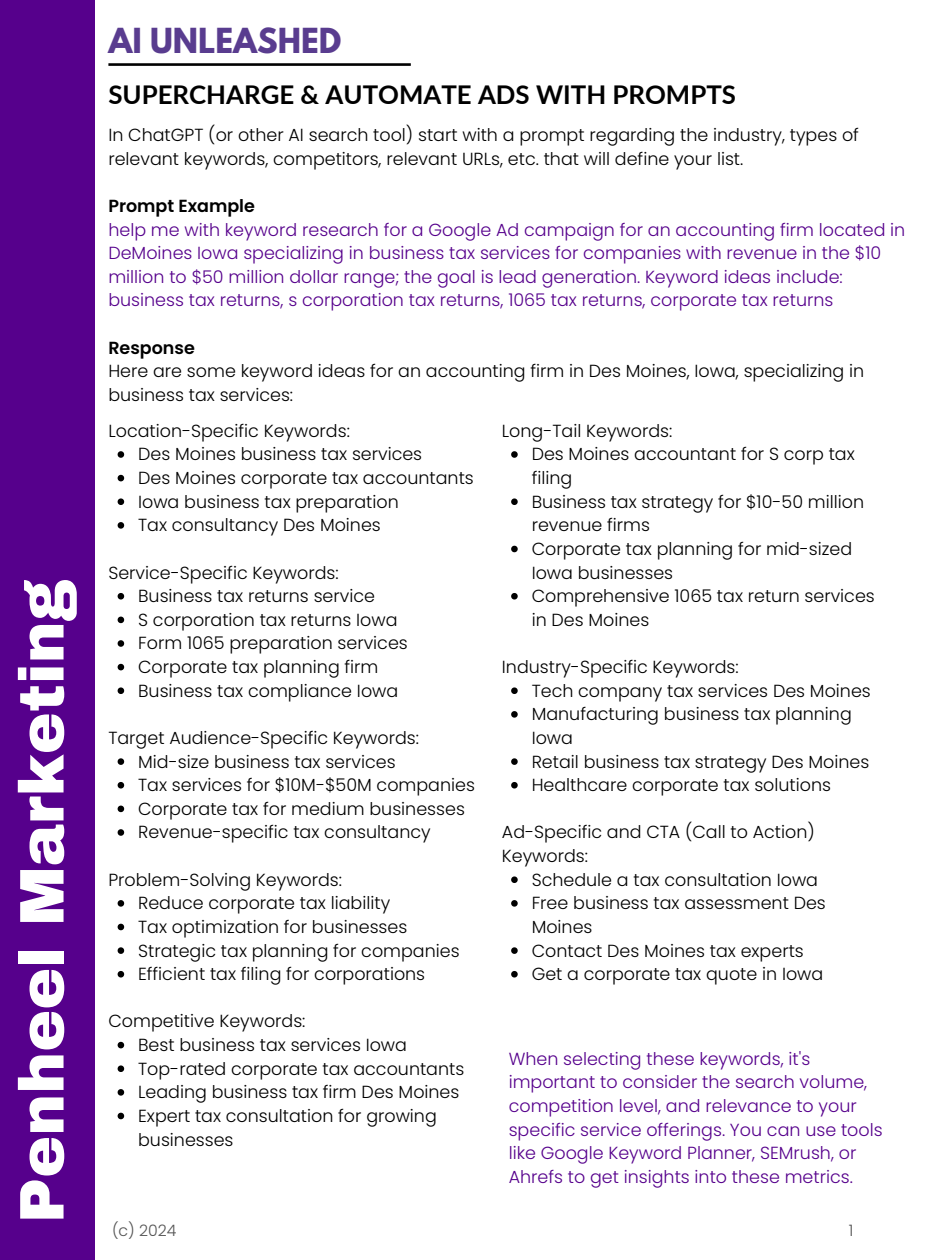
<style>
.page{position:relative;width:945px;height:1260px;background:#fff}
.page>*{position:absolute;margin:0;border:0;box-sizing:border-box;transform-origin:0 0}
.t1{font:900 63px "Archivo";color:#fff}
.t2{font:700 30.62px "League Spartan";color:#593c8f}
.t3{font:700 25.9px "Lato";color:#000}
.t4{font:300 17.5px/23.6px "Poppins";color:#000}
.t5{font:300 17.5px/23.6px "Poppins";color:#56008c}
.t6{font:600 17.5px "Poppins";color:#000}
.t7{font:300 15.75px "Poppins";color:#545454}
</style>
<div class="page">
<div style="left:0;top:0;width:94px;height:1260px;background:#56008c"></div>
<hr style="left:108px;top:63px;width:303px;height:3px;background:#000">
<svg style="left:118px;top:451px;width:6px;height:7px"></svg>
<svg style="left:118px;top:475px;width:6px;height:6px"></svg>
<svg style="left:118px;top:498px;width:6px;height:7px"></svg>
<svg style="left:118px;top:522px;width:6px;height:7px"></svg>
<svg style="left:118px;top:593px;width:6px;height:7px"></svg>
<svg style="left:118px;top:617px;width:6px;height:6px"></svg>
<svg style="left:118px;top:640px;width:6px;height:7px"></svg>
<svg style="left:118px;top:664px;width:6px;height:6px"></svg>
<svg style="left:118px;top:687px;width:6px;height:7px"></svg>
<svg style="left:118px;top:758px;width:6px;height:7px"></svg>
<svg style="left:118px;top:782px;width:6px;height:7px"></svg>
<svg style="left:118px;top:806px;width:6px;height:6px"></svg>
<svg style="left:118px;top:829px;width:6px;height:7px"></svg>
<svg style="left:118px;top:900px;width:6px;height:7px"></svg>
<svg style="left:118px;top:924px;width:6px;height:6px"></svg>
<svg style="left:118px;top:947px;width:6px;height:7px"></svg>
<svg style="left:118px;top:971px;width:6px;height:7px"></svg>
<svg style="left:118px;top:1042px;width:6px;height:6px"></svg>
<svg style="left:118px;top:1065px;width:6px;height:7px"></svg>
<svg style="left:118px;top:1089px;width:6px;height:7px"></svg>
<svg style="left:118px;top:1113px;width:6px;height:6px"></svg>
<svg style="left:511px;top:451px;width:7px;height:7px"></svg>
<svg style="left:511px;top:498px;width:7px;height:7px"></svg>
<svg style="left:511px;top:546px;width:7px;height:6px"></svg>
<svg style="left:511px;top:593px;width:7px;height:7px"></svg>
<svg style="left:511px;top:687px;width:7px;height:7px"></svg>
<svg style="left:511px;top:711px;width:7px;height:7px"></svg>
<svg style="left:511px;top:758px;width:7px;height:7px"></svg>
<svg style="left:511px;top:782px;width:7px;height:7px"></svg>
<svg style="left:511px;top:876px;width:7px;height:7px"></svg>
<svg style="left:511px;top:900px;width:7px;height:7px"></svg>
<svg style="left:511px;top:947px;width:7px;height:7px"></svg>
<svg style="left:511px;top:971px;width:7px;height:7px"></svg>
<p class="t1" style="left:8px;top:1223px;width:646px;rotate:-90deg">Penheel Marketing</p>
<h1 class="t2" style="left:108px;top:25px;width:234px">AI UNLEASHED</h1>
<h2 class="t3" style="left:108px;top:79px;width:629px">SUPERCHARGE &amp; AUTOMATE ADS WITH PROMPTS</h2>
<h3 class="t4" style="left:108px;top:123px;width:752px">In ChatGPT (or other AI search tool) start with a prompt regarding the industry, types of relevant keywords, competitors, relevant URLs, etc. that will define your list.</h3>
<p class="t6" style="left:108px;top:194px;width:148px">Prompt Example</p>
<p class="t5" style="left:108px;top:218px;width:798px">help me with keyword research for a Google Ad campaign for an accounting firm located in DeMoines Iowa specializing in business tax services for companies with revenue in the $10 million to $50 million dollar range; the goal is lead generation. Keyword ideas include: business tax returns, s corporation tax returns, 1065 tax returns, corporate tax returns</p>
<p class="t6" style="left:108px;top:335px;width:88px">Response</p>
<p class="t4" style="left:108px;top:359px;width:757px">Here are some keyword ideas for an accounting firm in Des Moines, Iowa, specializing in business tax services:</p>
<p class="t4" style="left:108px;top:419px;width:243px">Location-Specific Keywords:</p>
<p class="t4" style="left:138px;top:442px;width:286px">Des Moines business tax services</p>
<p class="t4" style="left:138px;top:466px;width:337px">Des Moines corporate tax accountants</p>
<p class="t4" style="left:138px;top:490px;width:262px">Iowa business tax preparation</p>
<p class="t4" style="left:138px;top:513px;width:244px">Tax consultancy Des Moines</p>
<p class="t4" style="left:108px;top:561px;width:232px">Service-Specific Keywords:</p>
<p class="t4" style="left:138px;top:584px;width:238px">Business tax returns service</p>
<p class="t4" style="left:138px;top:608px;width:261px">S corporation tax returns Iowa</p>
<p class="t4" style="left:138px;top:631px;width:271px">Form 1065 preparation services</p>
<p class="t4" style="left:138px;top:655px;width:242px">Corporate tax planning firm</p>
<p class="t4" style="left:138px;top:679px;width:262px">Business tax compliance Iowa</p>
<p class="t4" style="left:108px;top:726px;width:312px">Target Audience-Specific Keywords:</p>
<p class="t4" style="left:138px;top:750px;width:259px">Mid-size business tax services</p>
<p class="t4" style="left:138px;top:773px;width:338px">Tax services for $10M-$50M companies</p>
<p class="t4" style="left:138px;top:797px;width:328px">Corporate tax for medium businesses</p>
<p class="t4" style="left:138px;top:820px;width:294px">Revenue-specific tax consultancy</p>
<p class="t4" style="left:108px;top:868px;width:235px">Problem-Solving Keywords:</p>
<p class="t4" style="left:138px;top:891px;width:254px">Reduce corporate tax liability</p>
<p class="t4" style="left:138px;top:915px;width:271px">Tax optimization for businesses</p>
<p class="t4" style="left:138px;top:939px;width:323px">Strategic tax planning for companies</p>
<p class="t4" style="left:138px;top:962px;width:289px">Efficient tax filing for corporations</p>
<p class="t4" style="left:108px;top:1009px;width:199px">Competitive Keywords:</p>
<p class="t4" style="left:138px;top:1033px;width:270px">Best business tax services Iowa</p>
<p class="t4" style="left:138px;top:1057px;width:328px">Top-rated corporate tax accountants</p>
<p class="t4" style="left:138px;top:1080px;width:323px">Leading business tax firm Des Moines</p>
<p class="t4" style="left:138px;top:1104px;width:300px">Expert tax consultation for growing businesses</p>
<p class="t4" style="left:502px;top:419px;width:172px">Long-Tail Keywords:</p>
<p class="t4" style="left:532px;top:442px;width:325px">Des Moines accountant for S corp tax filing</p>
<p class="t4" style="left:532px;top:490px;width:334px">Business tax strategy for $10-50 million revenue firms</p>
<p class="t4" style="left:532px;top:537px;width:322px">Corporate tax planning for mid-sized<br>Iowa businesses</p>
<p class="t4" style="left:532px;top:584px;width:345px">Comprehensive 1065 tax return services in Des Moines</p>
<p class="t4" style="left:502px;top:655px;width:238px">Industry-Specific Keywords:</p>
<p class="t4" style="left:532px;top:679px;width:341px">Tech company tax services Des Moines</p>
<p class="t4" style="left:532px;top:702px;width:322px">Manufacturing business tax planning<br>Iowa</p>
<p class="t4" style="left:532px;top:750px;width:339px">Retail business tax strategy Des Moines</p>
<p class="t4" style="left:532px;top:773px;width:301px">Healthcare corporate tax solutions</p>
<p class="t4" style="left:502px;top:820px;width:314px">Ad-Specific and CTA (Call to Action)<br>Keywords:</p>
<p class="t4" style="left:532px;top:868px;width:288px">Schedule a tax consultation Iowa</p>
<p class="t4" style="left:532px;top:891px;width:296px">Free business tax assessment Des<br>Moines</p>
<p class="t4" style="left:532px;top:939px;width:274px">Contact Des Moines tax experts</p>
<p class="t4" style="left:532px;top:962px;width:293px">Get a corporate tax quote in Iowa</p>
<p class="t5" style="left:509px;top:1047px;width:375px">When selecting these keywords, it's important to consider the search volume, competition level, and relevance to your specific service offerings. You can use tools like Google Keyword Planner, SEMrush, or Ahrefs to get insights into these metrics.</p>
<p class="t7" style="left:112px;top:1220px;width:66px">(c) 2024</p>
<p class="t7" style="left:849px;top:1220px;width:6px">1</p>
</div>
